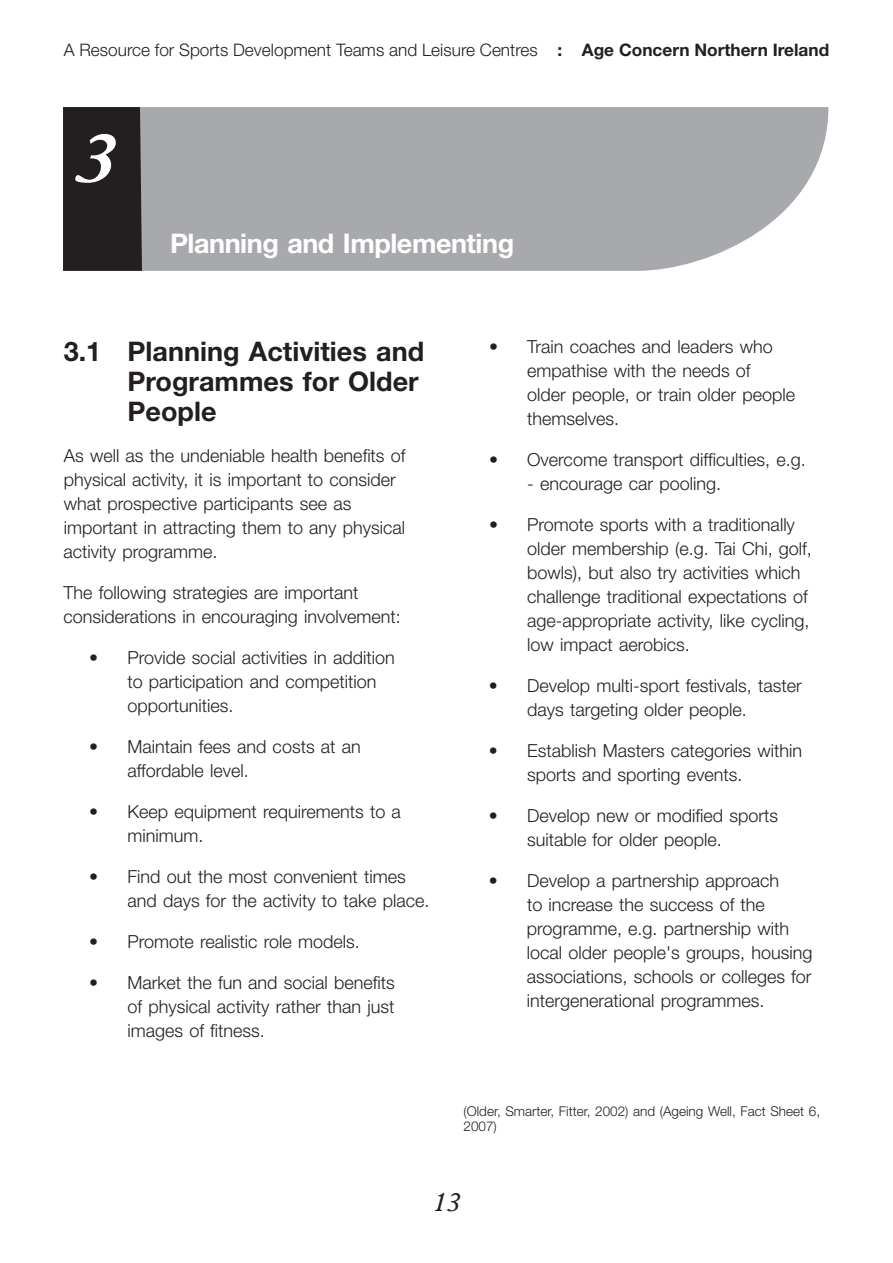
<style>
.page{position:relative;width:893px;height:1263px;background:#fff}
.page>*{position:absolute;margin:0;border:0;box-sizing:border-box;transform-origin:0 0}
.t1{font:italic 700 72px "M Plantin";color:#fff}
.t2{font:700 27px/30px "Helvetica Neue";color:#231f20}
.t3{font:700 27px "Helvetica Neue";letter-spacing:-.015em;color:#fff}
.t4{font:italic 27px "M Plantin";color:#231f20}
.t5{font:300 18px/24px "Helvetica Neue";color:#231f20}
.t6{font:300 17.25px "Helvetica Neue";color:#231f20}
.t7{font:300 13.5px/15px "Helvetica Neue";color:#231f20}
.s1{font-weight:700}
</style>
<div class="page">
<div style="left:142px;top:107px;width:686px;height:164px;background:#a8a9ad"></div>
<div style="left:63px;top:107px;width:79px;height:164px;background:#231f20"></div>
<p class="t6" style="left:64px;top:39px;width:767px">A Resource for Sports Development Teams and Leisure Centres <span class="s1">: Age Concern Northern Ireland</span></p>
<h1 class="t1" style="left:77px;top:116px;width:41px">3</h1>
<h2 class="t3" style="left:170px;top:227px;width:346px">Planning and Implementing</h2>
<h2 class="t2" style="left:128px;top:336px;width:298px;text-indent:-64px">3.1 Planning Activities and<br>Programmes for Older<br>People</h2>
<p class="t5" style="left:64px;top:443px;width:343px">As well as the undeniable health benefits of physical activity, it is important to consider what prospective participants see as important in attracting them to any physical activity programme.</p>
<p class="t5" style="left:64px;top:580px;width:339px">The following strategies are important considerations in encouraging involvement:</p>
<p class="t5" style="left:127px;top:645px;width:269px;text-indent:-38px">• Provide social activities in addition to participation and competition opportunities.</p>
<p class="t5" style="left:128px;top:734px;width:235px;text-indent:-38px">• Maintain fees and costs at an affordable level.</p>
<p class="t5" style="left:128px;top:799px;width:275px;text-indent:-38px">• Keep equipment requirements to a minimum.</p>
<p class="t5" style="left:128px;top:865px;width:303px;text-indent:-38px">• Find out the most convenient times and days for the activity to take place.</p>
<p class="t5" style="left:89px;top:930px;width:272px">• Promote realistic role models.</p>
<p class="t5" style="left:127px;top:971px;width:269px;text-align:justify;text-indent:-38px">• Market the fun and social benefits of physical activity rather than just images of fitness.</p>
<p class="t5" style="left:527px;top:334px;width:269px;text-indent:-38px">• Train coaches and leaders who empathise with the needs of<br>older people, or train older people themselves.</p>
<p class="t5" style="left:489px;top:447px;width:318px">• Overcome transport difficulties, e.g.</p>
<p class="t5" style="left:527px;top:471px;width:195px">- encourage car pooling.</p>
<p class="t5" style="left:527px;top:512px;width:286px;text-indent:-38px">• Promote sports with a traditionally older membership (e.g. Tai Chi, golf, bowls), but also try activities which challenge traditional expectations of age-appropriate activity, like cycling, low impact aerobics.</p>
<p class="t5" style="left:527px;top:673px;width:276px;text-indent:-38px">• Develop multi-sport festivals, taster days targeting older people.</p>
<p class="t5" style="left:527px;top:738px;width:277px;text-indent:-38px">• Establish Masters categories within sports and sporting events.</p>
<p class="t5" style="left:527px;top:803px;width:253px;text-indent:-38px">• Develop new or modified sports suitable for older people.</p>
<p class="t5" style="left:527px;top:868px;width:287px;text-indent:-38px">• Develop a partnership approach<br>to increase the success of the programme, e.g. partnership with local older people's groups, housing associations, schools or colleges for intergenerational programmes.</p>
<p class="t7" style="left:463px;top:1104px;width:358px">(Older, Smarter, Fitter, 2002) and (Ageing Well, Fact Sheet 6,<br>2007)</p>
<h2 class="t4" style="left:432px;top:1186px;width:14px">13</h2>
</div>
